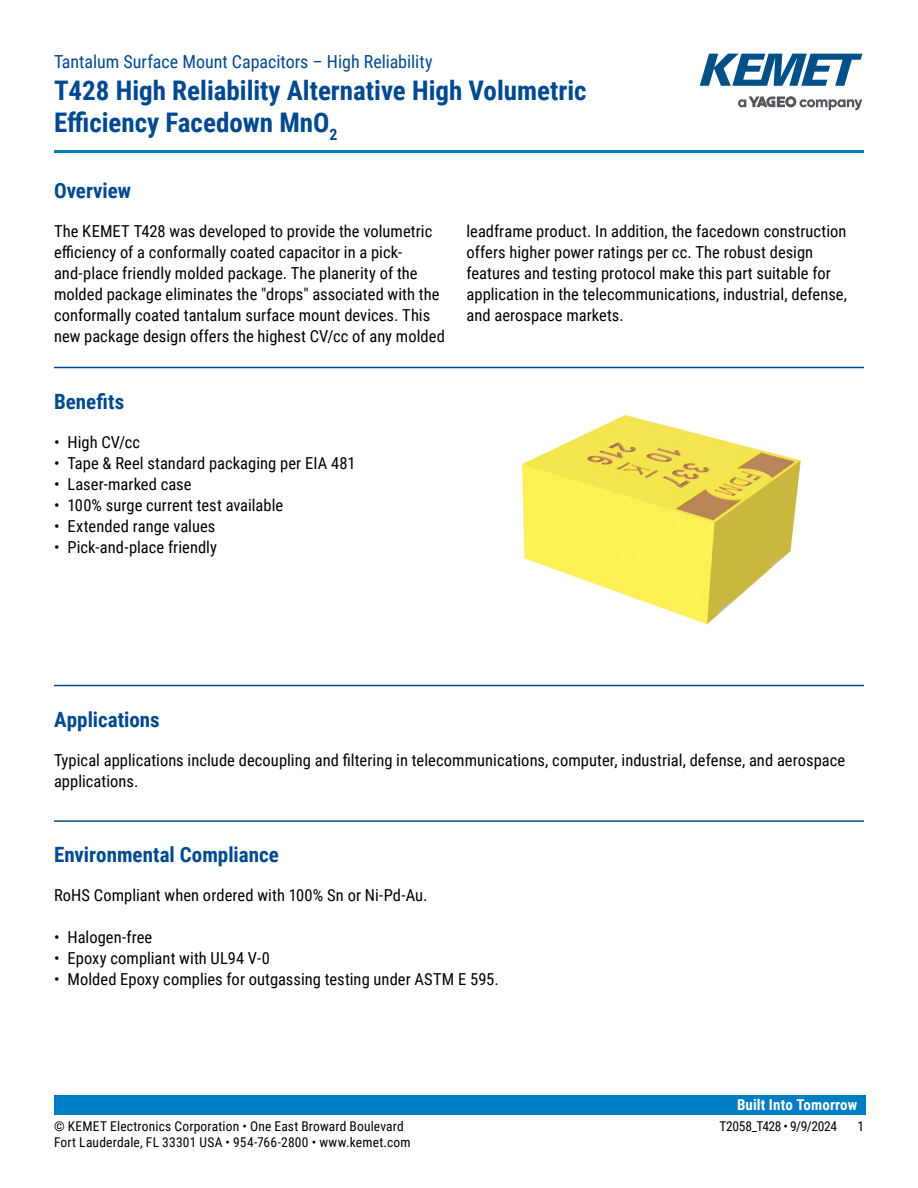
<style>
.page{position:relative;width:918px;height:1188px;background:#fff}
.page>*{position:absolute;margin:0;border:0;box-sizing:border-box;transform-origin:0 0}
.t1{font:700 27px/32.4px "Roboto Condensed";color:#004990}
.t2{font:700 21px "Roboto Condensed";color:#004990}
.t3{font:18px "Roboto Condensed";color:#004990}
.t4{font:16.5px/21px "Roboto Condensed";letter-spacing:.005em;color:#000}
.t5{font:700 15px "Roboto Condensed";letter-spacing:.01em;color:#fff}
.t6{font:13.5px "Roboto Condensed";letter-spacing:.015em;color:#000}
.t7{font:13.5px "Roboto Condensed";letter-spacing:-.025em;color:#000}
</style>
<div class="page">
<svg style="left:738px;top:96px;width:124px;height:14px"></svg>
<svg style="left:700px;top:54px;width:162px;height:32px"></svg>
<hr style="left:54px;top:150px;width:810px;height:3px;background:#007dc3">
<div style="left:54px;top:1095px;width:811px;height:20px;background:#007dc3"></div>
<hr style="left:54px;top:367px;width:810px;height:1px;background:#004990">
<img style="left:522px;top:414px;width:280px;height:211px">
<hr style="left:54px;top:685px;width:810px;height:1px;background:#004990">
<hr style="left:54px;top:820px;width:810px;height:2px;background:#004990">
<p class="t3" style="left:54px;top:48px;width:380px">Tantalum Surface Mount Capacitors – High Reliability</p>
<h1 class="t1" style="left:54px;top:73px;width:534px">T428 High Reliability Alternative High Volumetric<br>Efficiency Facedown MnO<sub>2</sub></h1>
<p class="t2" style="left:54px;top:176px;width:79px">Overview</p>
<p class="t4" style="left:54px;top:220px;width:392px">The KEMET T428 was developed to provide the volumetric efficiency of a conformally coated capacitor in a pick&shy;and-place friendly molded package. The planerity of the molded package eliminates the "drops" associated with the conformally coated tantalum surface mount devices. This new package design offers the highest CV/cc of any molded</p>
<p class="t4" style="left:466px;top:220px;width:382px">leadframe product. In addition, the facedown construction offers higher power ratings per cc. The robust design features and testing protocol make this part suitable for application in the telecommunications, industrial, defense, and aerospace markets.</p>
<p class="t2" style="left:54px;top:387px;width:72px">Benefits</p>
<p class="t4" style="left:54px;top:431px;width:88px">• High CV/cc</p>
<p class="t4" style="left:54px;top:452px;width:303px">• Tape &amp; Reel standard packaging per EIA 481</p>
<p class="t4" style="left:54px;top:473px;width:139px">• Laser-marked case</p>
<p class="t4" style="left:54px;top:494px;width:231px">• 100% surge current test available</p>
<p class="t4" style="left:54px;top:515px;width:163px">• Extended range values</p>
<p class="t4" style="left:54px;top:536px;width:165px">• Pick-and-place friendly</p>
<p class="t2" style="left:54px;top:705px;width:107px">Applications</p>
<p class="t4" style="left:54px;top:749px;width:793px">Typical applications include decoupling and filtering in telecommunications, computer, industrial, defense, and aerospace applications.</p>
<p class="t2" style="left:54px;top:840px;width:226px">Environmental Compliance</p>
<p class="t4" style="left:54px;top:884px;width:375px">RoHS Compliant when ordered with 100% Sn or Ni-Pd-Au.</p>
<p class="t4" style="left:54px;top:926px;width:100px">• Halogen-free</p>
<p class="t4" style="left:54px;top:947px;width:217px">• Epoxy compliant with UL94 V-0</p>
<p class="t4" style="left:54px;top:968px;width:446px">• Molded Epoxy complies for outgassing testing under ASTM E 595.</p>
<p class="t5" style="left:737px;top:1094px;width:122px">Built Into Tomorrow</p>
<p class="t6" style="left:54px;top:1116px;width:351px">© KEMET Electronics Corporation • One East Broward Boulevard</p>
<p class="t7" style="left:719px;top:1116px;width:119px">T2058_T428 • 9/9/2024</p>
<p class="t6" style="left:857px;top:1116px;width:8px">1</p>
<p class="t6" style="left:54px;top:1133px;width:358px">Fort Lauderdale, FL 33301 USA • 954-766-2800 • www.kemet.com</p>
</div>
